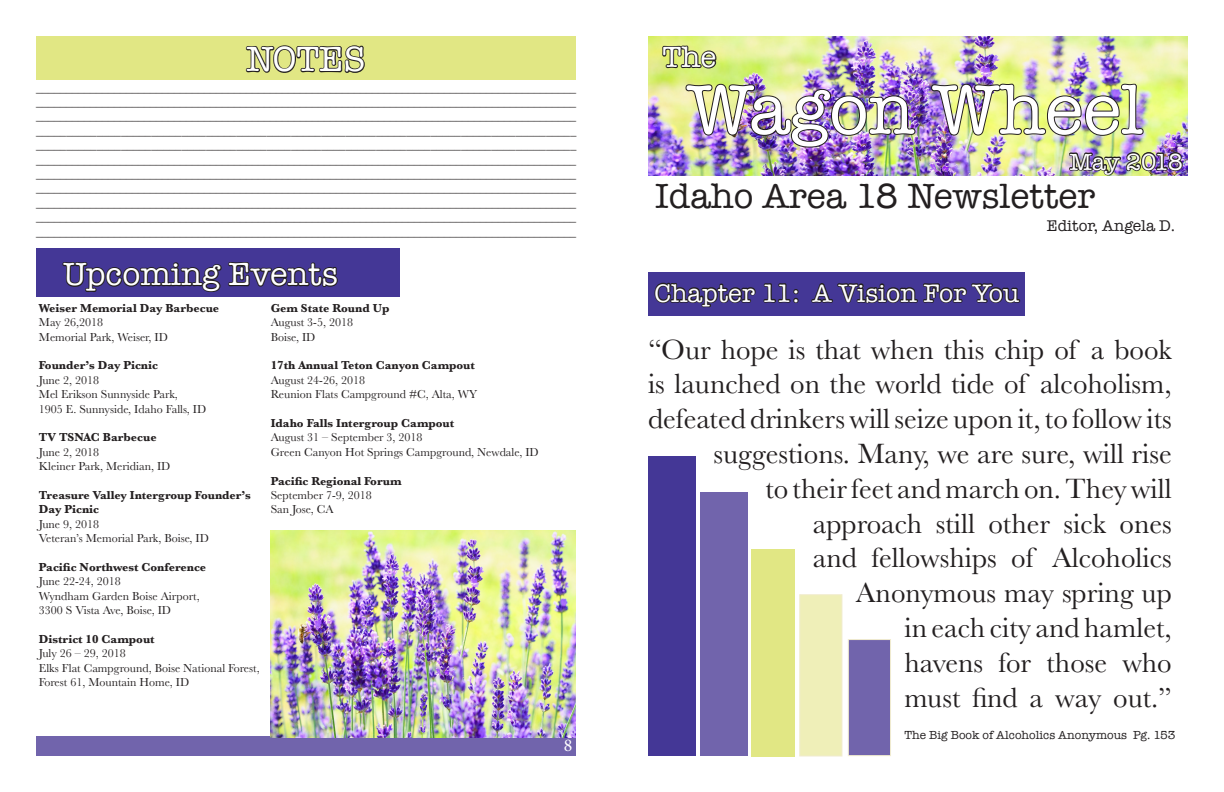
<style>
.page{position:relative;width:1224px;height:792px;background:#fff}
.page>*{position:absolute;margin:0;border:0;box-sizing:border-box;transform-origin:0 0}
.t1{font:72px "American Typewriter";color:#fff}
.t2{font:36px "American Typewriter";color:#231f20}
.t3{font:36px "American Typewriter";color:#fff}
.t4{font:33px "American Typewriter";color:#fff}
.t5{font:30px "American Typewriter";color:#fff}
.t6{font:29px/34.8px "Baskerville";color:#231f20}
.t7{font:26px "American Typewriter";color:#fff}
.t8{font:24px "American Typewriter";letter-spacing:-.02em;color:#fff}
.t9{font:18px "Minion Pro";color:#fff}
.t10{font:16px "American Typewriter";color:#231f20}
.t11{font:12px/14.4px "Baskerville";color:#231f20;text-align:justify}
.t12{font:700 12px/14.4px "Baskerville";color:#231f20}
.t13{font:12px "American Typewriter";color:#231f20}
</style>
<div class="page">
<div style="left:752px;top:549px;width:43px;height:208px;background:#e1e784"></div>
<div style="left:700px;top:492px;width:47px;height:264px;background:#7164ac"></div>
<div style="left:648px;top:456px;width:48px;height:300px;background:#443796"></div>
<div style="left:799px;top:594px;width:43px;height:163px;background:#efefb8;border:1px solid #f1eccf"></div>
<img style="left:653px;top:36px;width:531px;height:280px">
<div style="left:848px;top:639px;width:43px;height:117px;background:#7164ac;border:1px solid #f1eccf"></div>
<div style="left:36px;top:36px;width:540px;height:43px;background:#e1e784"></div>
<svg style="left:245px;top:45px;width:121px;height:35px"></svg>
<div style="left:36px;top:248px;width:364px;height:49px;background:#443796"></div>
<svg style="left:62px;top:262px;width:276px;height:30px"></svg>
<div style="left:36px;top:737px;width:540px;height:19px;background:#7164ac"></div>
<img style="left:271px;top:530px;width:305px;height:207px">
<p class="t3" style="left:246px;top:32px;width:121px">NOTES</p>
<p class="t11" style="left:36px;top:81px;width:542px">__________________________________________________________________________________________ __________________________________________________________________________________________ __________________________________________________________________________________________ _________________________________________________________________________________________ _________________________________________________________________________________________ __________________________________________________________________________________________ __________________________________________________________________________________________ __________________________________________________________________________________________ __________________________________________________________________________________________ __________________________________________________________________________________________ __________________________________________________________________________________________</p>
<p class="t4" style="left:63px;top:249px;width:276px">Upcoming Events</p>
<p class="t12" style="left:39px;top:301px;width:182px">Weiser Memorial Day Barbecue</p>
<p class="t11" style="left:39px;top:315px;width:66px">May 26,2018</p>
<p class="t11" style="left:39px;top:330px;width:130px">Memorial Park, Weiser, ID</p>
<p class="t12" style="left:39px;top:358px;width:121px">Founder’s Day Picnic</p>
<p class="t11" style="left:39px;top:373px;width:62px">June 2, 2018</p>
<p class="t11" style="left:39px;top:387px;width:140px">Mel Erikson Sunnyside Park,</p>
<p class="t11" style="left:39px;top:402px;width:169px">1905 E. Sunnyside, Idaho Falls, ID</p>
<p class="t12" style="left:39px;top:430px;width:119px">TV TSNAC Barbecue</p>
<p class="t11" style="left:39px;top:445px;width:62px">June 2, 2018</p>
<p class="t11" style="left:39px;top:459px;width:133px">Kleiner Park, Meridian, ID</p>
<p class="t12" style="left:39px;top:488px;width:213px">Treasure Valley Intergroup Founder’s<br>Day Picnic</p>
<p class="t11" style="left:39px;top:517px;width:62px">June 9, 2018</p>
<p class="t11" style="left:39px;top:531px;width:172px">Veteran’s Memorial Park, Boise, ID</p>
<p class="t12" style="left:39px;top:560px;width:169px">Pacific Northwest Conference</p>
<p class="t11" style="left:39px;top:574px;width:84px">June 22-24, 2018</p>
<p class="t11" style="left:39px;top:589px;width:162px">Wyndham Garden Boise Airport,</p>
<p class="t11" style="left:39px;top:603px;width:134px">3300 S Vista Ave, Boise, ID</p>
<p class="t12" style="left:39px;top:632px;width:117px">District 10 Campout</p>
<p class="t11" style="left:39px;top:646px;width:89px">July 26 – 29, 2018</p>
<p class="t11" style="left:39px;top:661px;width:222px">Elks Flat Campground, Boise National Forest,<br>Forest 61, Mountain Home, ID</p>
<p class="t12" style="left:271px;top:301px;width:120px">Gem State Round Up</p>
<p class="t11" style="left:271px;top:315px;width:84px">August 3-5, 2018</p>
<p class="t11" style="left:271px;top:330px;width:46px">Boise, ID</p>
<p class="t12" style="left:271px;top:358px;width:206px">17th Annual Teton Canyon Campout</p>
<p class="t11" style="left:271px;top:373px;width:96px">August 24-26, 2018</p>
<p class="t11" style="left:271px;top:387px;width:208px">Reunion Flats Campground #C, Alta, WY</p>
<p class="t12" style="left:271px;top:416px;width:185px">Idaho Falls Intergroup Campout</p>
<p class="t11" style="left:271px;top:430px;width:153px">August 31 – September 3, 2018</p>
<p class="t11" style="left:271px;top:445px;width:269px">Green Canyon Hot Springs Campground, Newdale, ID</p>
<p class="t12" style="left:271px;top:474px;width:132px">Pacific Regional Forum</p>
<p class="t11" style="left:271px;top:488px;width:103px">September 7-9, 2018</p>
<p class="t11" style="left:271px;top:502px;width:64px">San Jose, CA</p>
<p class="t9" style="left:564px;top:733px;width:10px">8</p>
<p class="t5" style="left:662px;top:34px;width:56px">The</p>
<p class="t1" style="left:687px;top:55px;width:458px">Wagon Wheel</p>
<p class="t8" style="left:1070px;top:143px;width:115px">May 2018</p>
<p class="t2" style="left:655px;top:168px;width:441px">Idaho Area 18 Newsletter</p>
<p class="t10" style="left:1047px;top:214px;width:130px">Editor, Angela D.</p>
<p class="t7" style="left:654px;top:273px;width:366px">Chapter 11: A Vision For You</p>
<p class="t6" style="left:648px;top:332px;width:525px">“Our hope is that when this chip of a book is launched on the world tide of alcoholism,</p>
<p class="t6" style="left:648px;top:402px;width:525px;text-align:right">defeated drinkers will seize upon it, to follow its suggestions. Many, we are sure, will rise<br>to their feet and march on. They will<br>approach still other sick ones<br>and fellowships of Alcoholics<br>Anonymous may spring up<br>in each city and hamlet,<br>havens for those who<br>must find a way out.”</p>
<p class="t13" style="left:905px;top:726px;width:273px">The Big Book of Alcoholics Anonymous Pg. 153</p>
</div>
